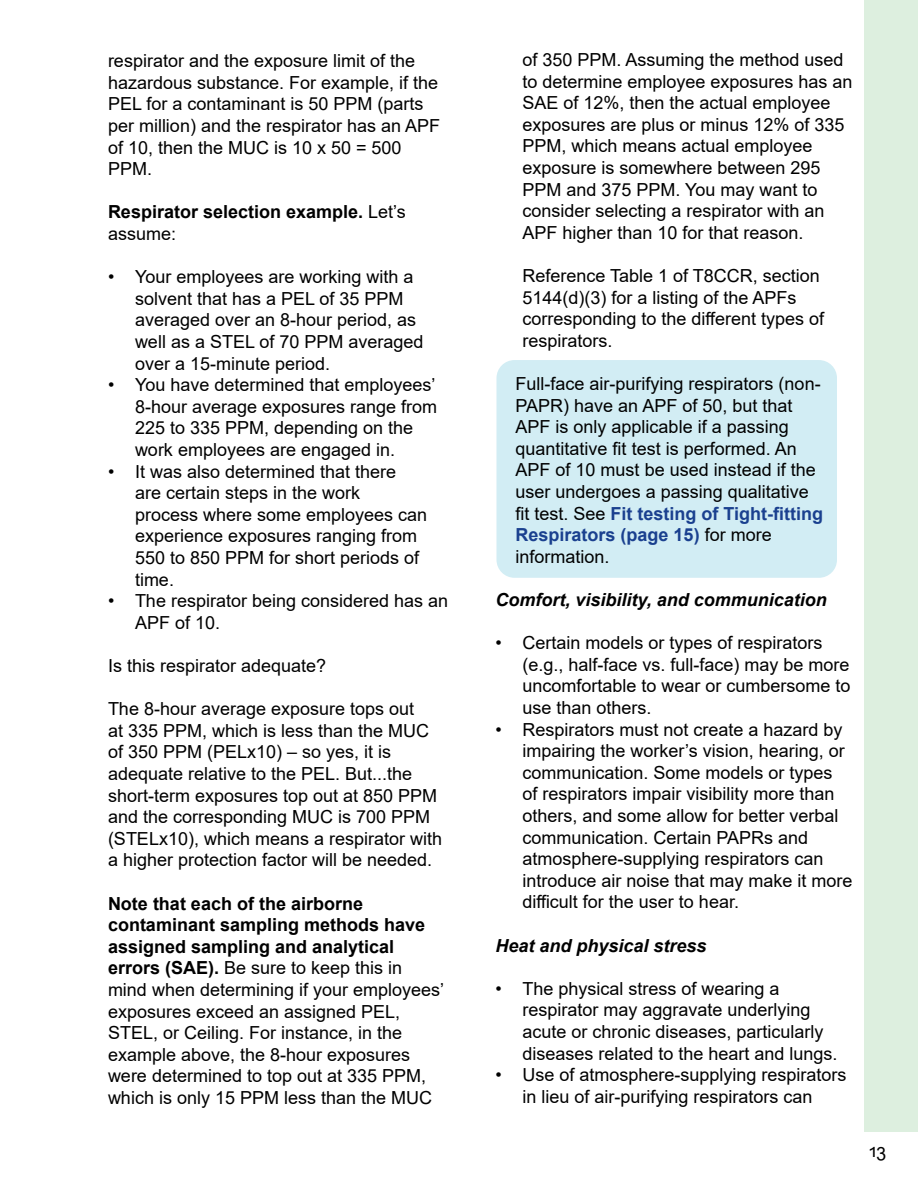
<style>
.page{position:relative;width:918px;height:1188px;background:#fff}
.page>*{position:absolute;margin:0;border:0;box-sizing:border-box;transform-origin:0 0}
.t1{font:18px/21.6px "Arial";color:#000}
.t2{font:italic 700 18px "Arial";color:#000}
.t3{font:700 18px/21.6px "Arial";color:#000}
.s1{font-weight:400}
.s2{font-weight:700}
.s3{font-weight:700;color:#1a408f}
</style>
<div class="page">
<div style="left:496px;top:360px;width:341px;height:218px;background:#d2edf4;border-radius:18px"></div>
<div style="left:865px;top:0;width:53px;height:1132px;background:#ddefdf"></div>
<p class="t1" style="left:108px;top:50px;width:334px">respirator and the exposure limit of the hazardous substance. For example, if the<br>PEL for a contaminant is 50 PPM (parts per million) and the respirator has an APF of 10, then the MUC is 10 x 50 = 500<br>PPM.</p>
<p class="t3" style="left:108px;top:201px;width:299px">Respirator selection example. <span class="s1">Let’s assume:</span></p>
<p class="t1" style="left:135px;top:266px;width:290px;text-indent:-27px">• Your employees are working with a solvent that has a PEL of 35 PPM averaged over an 8-hour period, as well as a STEL of 70 PPM averaged over a 15-minute period.</p>
<p class="t1" style="left:135px;top:374px;width:304px;text-indent:-27px">• You have determined that employees’ 8-hour average exposures range from 225 to 335 PPM, depending on the work employees are engaged in.</p>
<p class="t1" style="left:135px;top:460px;width:294px;text-indent:-27px">• It was also determined that there<br>are certain steps in the work process where some employees can experience exposures ranging from<br>550 to 850 PPM for short periods of time.</p>
<p class="t1" style="left:135px;top:590px;width:315px;text-indent:-27px">• The respirator being considered has an<br>APF of 10.</p>
<p class="t1" style="left:108px;top:655px;width:220px">Is this respirator adequate?</p>
<p class="t1" style="left:108px;top:698px;width:336px">The 8-hour average exposure tops out<br>at 335 PPM, which is less than the MUC of 350 PPM (PELx10) – so yes, it is adequate relative to the PEL. But...the short-term exposures top out at 850 PPM and the corresponding MUC is 700 PPM (STELx10), which means a respirator with a higher protection factor will be needed.</p>
<p class="t1" style="left:108px;top:892px;width:338px"><span class="s2">Note that each of the airborne contaminant sampling methods have assigned sampling and analytical errors (SAE).</span> Be sure to keep this in mind when determining if your employees’ exposures exceed an assigned PEL, STEL, or Ceiling. For instance, in the example above, the 8-hour exposures were determined to top out at 335 PPM, which is only 15 PPM less than the MUC</p>
<p class="t1" style="left:522px;top:49px;width:332px">of 350 PPM. Assuming the method used to determine employee exposures has an SAE of 12%, then the actual employee exposures are plus or minus 12% of 335<br>PPM, which means actual employee exposure is somewhere between 295<br>PPM and 375 PPM. You may want to consider selecting a respirator with an APF higher than 10 for that reason.</p>
<p class="t1" style="left:522px;top:265px;width:303px">Reference Table 1 of T8CCR, section<br>5144(d)(3) for a listing of the APFs corresponding to the different types of respirators.</p>
<p class="t1" style="left:516px;top:373px;width:309px">Full-face air-purifying respirators (non-PAPR) have an APF of 50, but that APF is only applicable if a passing quantitative fit test is performed. An APF of 10 must be used instead if the user undergoes a passing qualitative fit test. See <span class="s3">Fit testing of Tight-fitting Respirators (page 15)</span> for more information.</p>
<h4 class="t2" style="left:495px;top:588px;width:333px">Comfort, visibility, and communication</h4>
<p class="t1" style="left:522px;top:632px;width:330px;text-indent:-27px">• Certain models or types of respirators (e.g., half-face vs. full-face) may be more uncomfortable to wear or cumbersome to use than others.</p>
<p class="t1" style="left:522px;top:718px;width:332px;text-indent:-27px">• Respirators must not create a hazard by impairing the worker’s vision, hearing, or communication. Some models or types<br>of respirators impair visibility more than others, and some allow for better verbal communication. Certain PAPRs and atmosphere-supplying respirators can introduce air noise that may make it more difficult for the user to hear.</p>
<h4 class="t2" style="left:495px;top:933px;width:213px">Heat and physical stress</h4>
<p class="t1" style="left:522px;top:978px;width:317px;text-indent:-27px">• The physical stress of wearing a respirator may aggravate underlying acute or chronic diseases, particularly diseases related to the heart and lungs.</p>
<p class="t1" style="left:495px;top:1064px;width:353px;text-align:center">• Use of atmosphere-supplying respirators in lieu of air-purifying respirators can</p>
<p class="t1" style="left:870px;top:1139px;width:18px">13</p>
</div>
